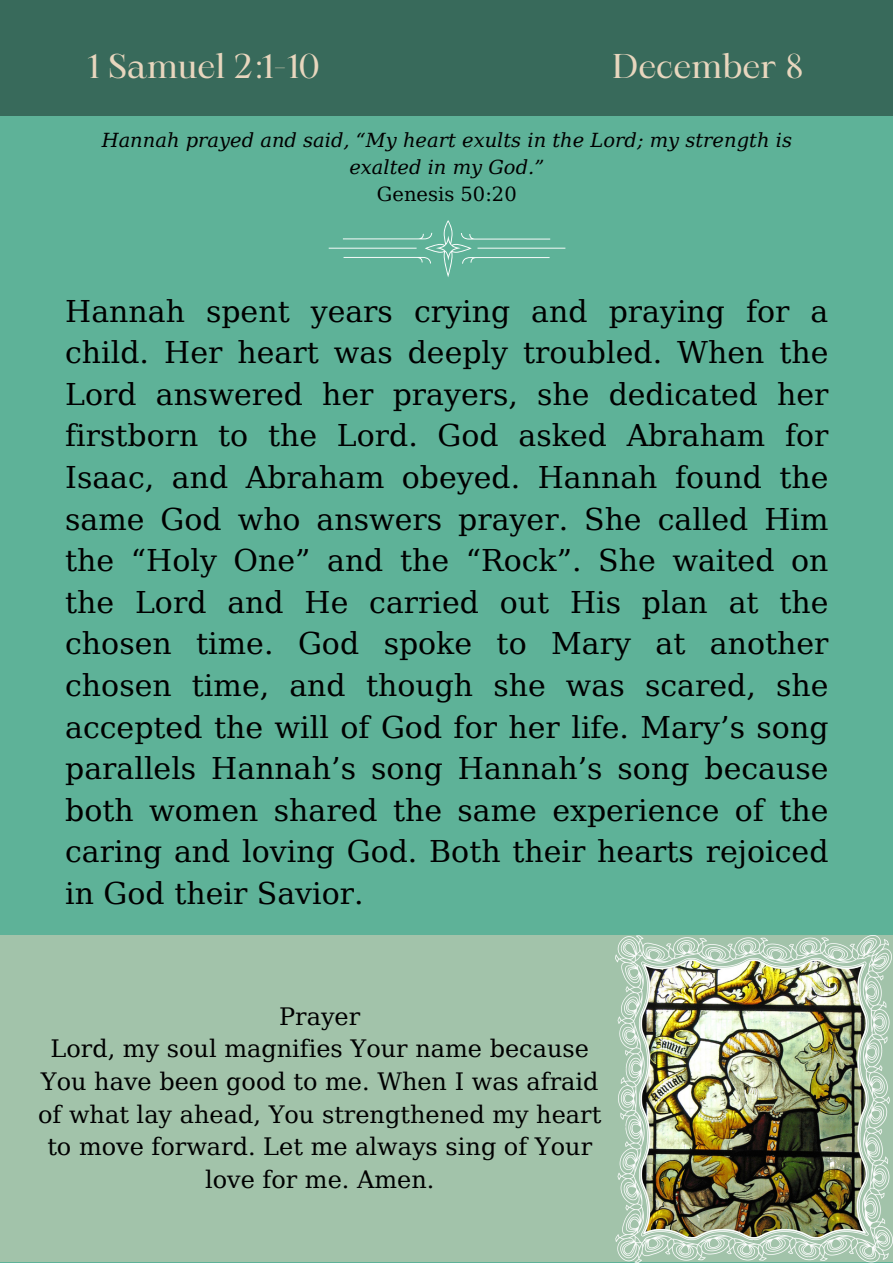
<style>
.page{position:relative;width:893px;height:1264px;background:#fff}
.page>*{position:absolute;margin:0;border:0;box-sizing:border-box;transform-origin:0 0}
.t1{font:33px "Maharlika";color:#e8d6be}
.t2{font:30px/41.5px "DejaVu Serif";color:#000;text-align:justify}
.t3{font:24px/32.5px "DejaVu Serif";color:#000;text-align:center}
.t4{font:italic 19.5px/27px "DejaVu Serif";color:#000;text-align:center}
.t5{font:19.5px "DejaVu Serif";color:#000}
</style>
<div class="page">
<div style="left:0;top:0;width:892px;height:1262px;background:#5eb298"></div>
<div style="left:0;top:0;width:892px;height:116px;background:#386a5b"></div>
<div style="left:0;top:935px;width:892px;height:327px;background:#a2c3aa"></div>
<img style="left:615px;top:935px;width:277px;height:327px">
<svg style="left:329px;top:220px;width:236px;height:57px"></svg>
<p class="t1" style="left:87px;top:53px;width:234px">1 Samuel 2:1-10</p>
<p class="t1" style="left:612px;top:53px;width:192px">December 8</p>
<p class="t4" style="left:102px;top:126px;width:691px">Hannah prayed and said, “My heart exults in the Lord; my strength is exalted in my God.”</p>
<p class="t5" style="left:377px;top:182px;width:141px">Genesis 50:20</p>
<p class="t2" style="left:65px;top:290px;width:764px">Hannah spent years crying and praying for a child. Her heart was deeply troubled. When the Lord answered her prayers, she dedicated her firstborn to the Lord. God asked Abraham for Isaac, and Abraham obeyed. Hannah found the same God who answers prayer. She called Him the “Holy One” and the “Rock”. She waited on the Lord and He carried out His plan at the chosen time. God spoke to Mary at another chosen time, and though she was scared, she accepted the will of God for her life. Mary’s song parallels Hannah’s song Hannah’s song because both women shared the same experience of the caring and loving God. Both their hearts rejoiced in God their Savior.</p>
<p class="t3" style="left:279px;top:1000px;width:83px">Prayer</p>
<p class="t3" style="left:38px;top:1032px;width:564px">Lord, my soul magnifies Your name because You have been good to me. When I was afraid of what lay ahead, You strengthened my heart to move forward. Let me always sing of Your love for me. Amen.</p>
</div>
